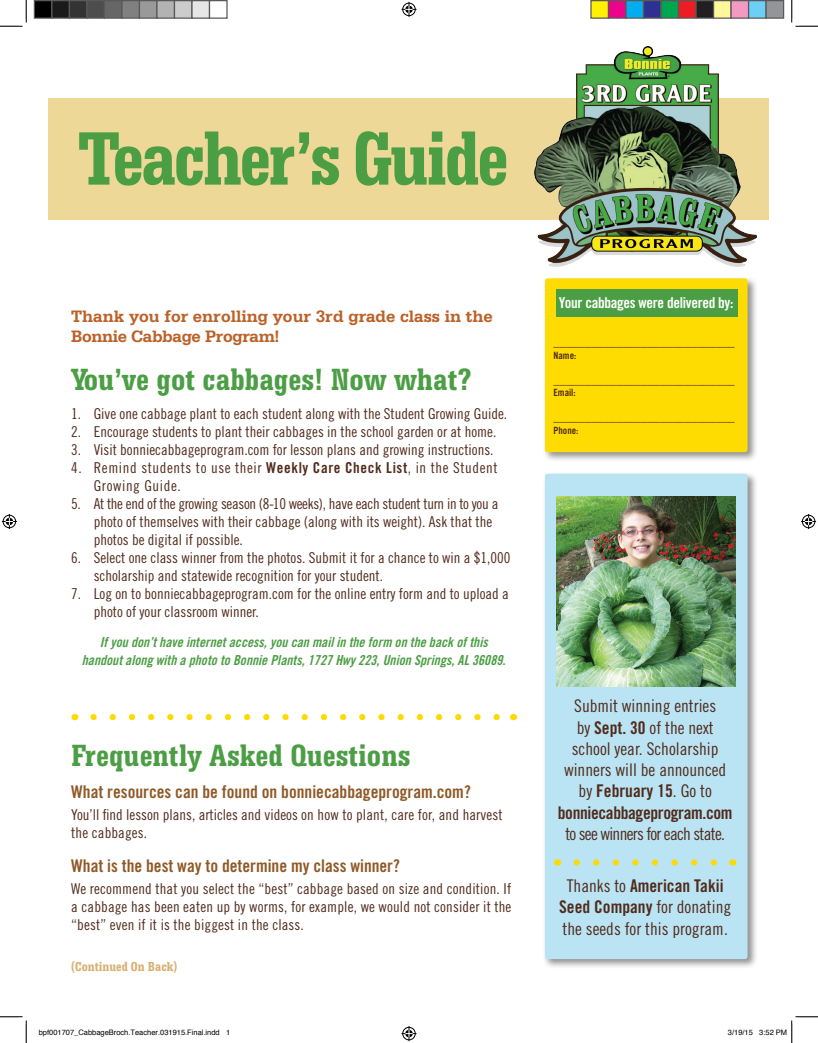
<style>
.page{position:relative;width:818px;height:1043px;background:#fff}
.page>*{position:absolute;margin:0;border:0;box-sizing:border-box;transform-origin:0 0}
.t1{font:700 condensed 80px "Serifa BT";letter-spacing:-.04em;color:#4c9e45}
.t2{font:700 condensed 32.5px "Serifa BT";color:#4c9e45}
.t3{font:17.5px/21.2px "Trade Gothic Cond Eighteen";color:#512b1b;text-align:center}
.t4{font:17.5px "Trade Gothic Bold Cond Twenty";color:#8f5926}
.t5{font:700 17.5px/20px "Serifa BT";color:#bc6128}
.t6{font:17.5px/21.2px "Trade Gothic Bold Cond Twenty";color:#512b1b;text-align:center}
.t7{font:17.5px/21.2px "Trade Gothic Bold Cond Twenty";letter-spacing:-.02em;color:#512b1b;text-align:center}
.t8{font:17.5px "Trade Gothic Cond Eighteen";letter-spacing:-.04em;color:#512b1b}
.t9{font:15px/18px "Trade Gothic Cond Eighteen";color:#512b1b}
.t10{font:15px/18px "Trade Gothic Cond Eighteen";letter-spacing:.04em;color:#512b1b}
.t11{font:15px "Trade Gothic Bold Cond Twenty";letter-spacing:-.02em;color:#fff}
.t12{font:13.75px/18px "Trade Gothic Bold Cond Twenty Obl";color:#4c9e45;text-align:center}
.t13{font:700 condensed 13.75px "Serifa BT";color:#d8b072}
.t14{font:12.5px "Trade Gothic Bold Cond Twenty";color:#512b1b}
.t15{font:10px "Trade Gothic Bold Cond Twenty";color:#512b1b}
.t16{font:7.5px "Helvetica";color:#000}
.s1{font-family:"Trade Gothic Bold Cond Twenty"}
.s2{font-family:"Trade Gothic Cond Eighteen"}
</style>
<div class="page">
<div style="left:49px;top:98px;width:720px;height:122px;background:#eed897"></div>
<div style="left:542px;top:276px;width:216px;height:186px;background:#231f20;opacity:.5"></div>
<div style="left:545px;top:278px;width:202px;height:174px;background:#ffdc01;border-radius:3px"></div>
<div style="left:542px;top:471px;width:216px;height:498px;background:#231f20;opacity:.5"></div>
<div style="left:545px;top:474px;width:202px;height:485px;background:#bae4f4;border-radius:3px"></div>
<svg style="left:93px;top:714px;width:407px;height:6px"></svg>
<svg style="left:576px;top:859px;width:141px;height:6px"></svg>
<div style="left:555px;top:289px;width:182px;height:27px;background:#4c9e45"></div>
<img style="left:534px;top:47px;width:222px;height:219px">
<img style="left:556px;top:496px;width:179px;height:190px">
<svg style="left:0;top:0;width:27px;height:27px"></svg>
<svg style="left:0;top:1016px;width:27px;height:26px"></svg>
<svg style="left:791px;top:0;width:27px;height:27px"></svg>
<svg style="left:401px;top:2px;width:15px;height:15px"></svg>
<svg style="left:401px;top:1026px;width:15px;height:15px"></svg>
<svg style="left:2px;top:514px;width:15px;height:15px"></svg>
<svg style="left:801px;top:514px;width:15px;height:15px"></svg>
<div style="left:34px;top:1px;width:18px;height:17px;background:#000"></div>
<div style="left:34px;top:0;width:18px;height:19px;border:1px solid #595959"></div>
<div style="left:52px;top:1px;width:17px;height:17px;background:#1a1a1a"></div>
<div style="left:51px;top:0;width:19px;height:19px;border:1px solid #595959"></div>
<div style="left:69px;top:1px;width:18px;height:17px;background:#333"></div>
<div style="left:69px;top:0;width:19px;height:19px;border:1px solid #595959"></div>
<div style="left:87px;top:1px;width:17px;height:17px;background:#4d4d4d"></div>
<div style="left:86px;top:0;width:19px;height:19px;border:1px solid #595959"></div>
<div style="left:104px;top:1px;width:18px;height:17px;background:#666"></div>
<div style="left:104px;top:0;width:18px;height:19px;border:1px solid #595959"></div>
<div style="left:122px;top:1px;width:17px;height:17px;background:#808080"></div>
<div style="left:121px;top:0;width:19px;height:19px;border:1px solid #595959"></div>
<div style="left:139px;top:1px;width:18px;height:17px;background:#999"></div>
<div style="left:139px;top:0;width:19px;height:19px;border:1px solid #595959"></div>
<div style="left:157px;top:1px;width:17px;height:17px;background:#b3b3b3"></div>
<div style="left:156px;top:0;width:19px;height:19px;border:1px solid #595959"></div>
<div style="left:174px;top:1px;width:18px;height:17px;background:#ccc"></div>
<div style="left:174px;top:0;width:18px;height:19px;border:1px solid #595959"></div>
<div style="left:192px;top:1px;width:17px;height:17px;background:#e6e6e6"></div>
<div style="left:191px;top:0;width:19px;height:19px;border:1px solid #595959"></div>
<div style="left:209px;top:0;width:19px;height:19px;border:1px solid #595959"></div>
<div style="left:591px;top:1px;width:17px;height:17px;background:#fff101"></div>
<div style="left:590px;top:0;width:19px;height:19px;border:1px solid #595959"></div>
<div style="left:608px;top:1px;width:18px;height:17px;background:#ed028c"></div>
<div style="left:608px;top:0;width:18px;height:19px;border:1px solid #595959"></div>
<div style="left:626px;top:1px;width:17px;height:17px;background:#00aeef"></div>
<div style="left:625px;top:0;width:19px;height:19px;border:1px solid #595959"></div>
<div style="left:643px;top:1px;width:18px;height:17px;background:#2e3092"></div>
<div style="left:642px;top:0;width:19px;height:19px;border:1px solid #595959"></div>
<div style="left:661px;top:1px;width:17px;height:17px;background:#00a54f"></div>
<div style="left:660px;top:0;width:19px;height:19px;border:1px solid #595959"></div>
<div style="left:678px;top:1px;width:18px;height:17px;background:#ee1d23"></div>
<div style="left:678px;top:0;width:18px;height:19px;border:1px solid #595959"></div>
<div style="left:696px;top:1px;width:17px;height:17px;background:#231f20"></div>
<div style="left:695px;top:0;width:19px;height:19px;border:1px solid #595959"></div>
<div style="left:713px;top:1px;width:18px;height:17px;background:#fff79a"></div>
<div style="left:712px;top:0;width:19px;height:19px;border:1px solid #595959"></div>
<div style="left:731px;top:1px;width:17px;height:17px;background:#f499c2"></div>
<div style="left:730px;top:0;width:19px;height:19px;border:1px solid #595959"></div>
<div style="left:748px;top:1px;width:18px;height:17px;background:#6bcff6"></div>
<div style="left:748px;top:0;width:18px;height:19px;border:1px solid #595959"></div>
<div style="left:766px;top:1px;width:17px;height:17px;background:#939598"></div>
<div style="left:765px;top:0;width:19px;height:19px;border:1px solid #595959"></div>
<svg style="left:791px;top:1016px;width:27px;height:26px"></svg>
<h1 class="t1" style="left:78px;top:110px;width:432px">Teacher’s Guide</h1>
<p class="t5" style="left:71px;top:306px;width:423px">Thank you for enrolling your 3rd grade class in the<br>Bonnie Cabbage Program!</p>
<h2 class="t2" style="left:71px;top:359px;width:402px">You’ve got cabbages! Now what?</h2>
<p class="t9" style="left:71px;top:405px;width:437px">1. Give one cabbage plant to each student along with the Student Growing Guide.</p>
<p class="t9" style="left:71px;top:423px;width:426px">2. Encourage students to plant their cabbages in the school garden or at home.</p>
<p class="t9" style="left:71px;top:441px;width:424px">3. Visit bonniecabbageprogram.com for lesson plans and growing instructions.</p>
<p class="t10" style="left:94px;top:459px;width:405px;text-indent:-22px">4. Remind students to use their <span class="s1">Weekly Care Check List</span>, in the Student<br>Growing Guide.</p>
<p class="t9" style="left:94px;top:495px;width:406px;text-indent:-22px">5. At the end of the growing season (8-10 weeks), have each student turn in to you a photo of themselves with their cabbage (along with its weight). Ask that the photos be digital if possible.</p>
<p class="t9" style="left:94px;top:549px;width:418px;text-indent:-22px">6. Select one class winner from the photos. Submit it for a chance to win a $1,000 scholarship and statewide recognition for your student.</p>
<p class="t9" style="left:94px;top:585px;width:416px;text-indent:-22px">7. Log on to bonniecabbageprogram.com for the online entry form and to upload a photo of your classroom winner.</p>
<p class="t12" style="left:82px;top:633px;width:425px">If you don’t have internet access, you can mail in the form on the back of this handout along with a photo to Bonnie Plants, 1727 Hwy 223, Union Springs, AL 36089.</p>
<h2 class="t2" style="left:71px;top:735px;width:340px">Frequently Asked Questions</h2>
<p class="t4" style="left:71px;top:781px;width:401px">What resources can be found on bonniecabbageprogram.com?</p>
<p class="t9" style="left:71px;top:805px;width:433px">You’ll find lesson plans, articles and videos on how to plant, care for, and harvest the cabbages.</p>
<p class="t4" style="left:71px;top:855px;width:330px">What is the best way to determine my class winner?</p>
<p class="t9" style="left:71px;top:879px;width:441px;text-align:justify">We recommend that you select the “best” cabbage based on size and condition. If a cabbage has been eaten up by worms, for example, we would not consider it the “best” even if it is the biggest in the class.</p>
<p class="t13" style="left:71px;top:958px;width:108px">(Continued On Back)</p>
<p class="t11" style="left:558px;top:293px;width:176px">Your cabbages were delivered by:</p>
<p class="t14" style="left:553px;top:334px;width:183px">_____________________________</p>
<p class="t15" style="left:553px;top:349px;width:24px">Name:</p>
<p class="t15" style="left:553px;top:386px;width:24px">Email:</p>
<p class="t14" style="left:553px;top:409px;width:183px">_____________________________</p>
<p class="t15" style="left:553px;top:424px;width:26px">Phone:</p>
<p class="t3" style="left:564px;top:695px;width:164px">Submit winning entries<br>by <span class="s1">Sept. 30</span> of the next school year. Scholarship winners will be announced</p>
<p class="t7" style="left:558px;top:780px;width:176px"><span class="s2">by</span> February 15<span class="s2">. Go to </span>bonniecabbageprogram.com</p>
<p class="t8" style="left:565px;top:823px;width:161px">to see winners for each state.</p>
<p class="t6" style="left:559px;top:875px;width:173px"><span class="s2">Thanks to</span> American Takii<br>Seed Company <span class="s2">for donating</span></p>
<p class="t3" style="left:562px;top:917px;width:167px">the seeds for this program.</p>
<p class="t16" style="left:39px;top:1027px;width:193px">bpf001707_CabbageBroch.Teacher.031915.Final.indd 1</p>
<p class="t16" style="left:728px;top:1027px;width:61px">3/19/15 3:52 PM</p>
</div>
